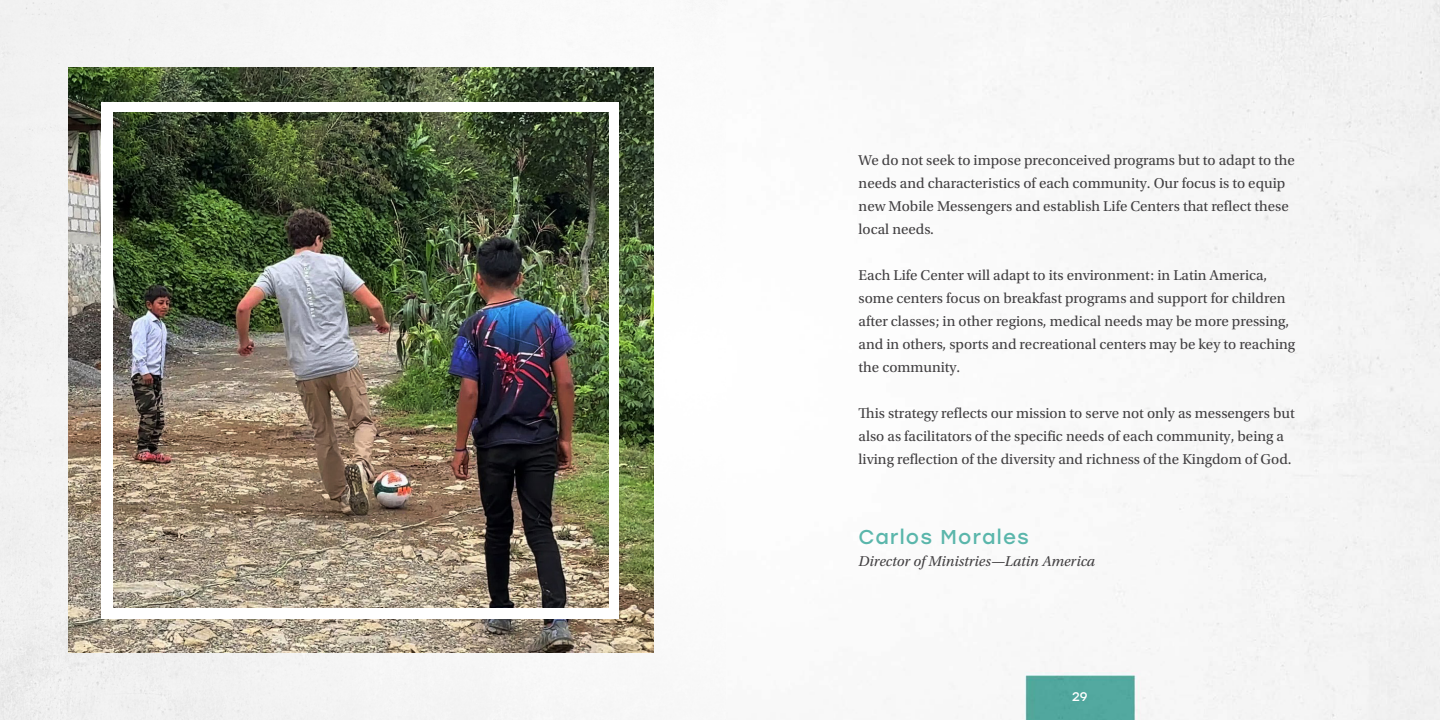
<style>
.page{position:relative;width:1440px;height:720px;background:#fff}
.page>*{position:absolute;margin:0;border:0;box-sizing:border-box;transform-origin:0 0}
.Signature_-_Name{font:20px "Stolzl";letter-spacing:.06em;color:#5ab6ab}
.t1{font:15px/23px "Utopia Std";color:#413f41}
.Signature_-_Title{font:italic 15px "Utopia Std";color:#413f41}
.t2{font:12.5px "Stolzl";color:#fff}
</style>
<div class="page">
<img style="left:848px;top:0;width:592px;height:720px">
<img style="left:0;top:0;width:725px;height:720px">
<img style="left:68px;top:68px;width:585px;height:584px">
<div style="left:101px;top:102px;width:518px;height:516px;background:#fff"></div>
<img style="left:113px;top:112px;width:495px;height:496px">
<p class="t1" style="left:859px;top:149px;width:438px">We do not seek to impose preconceived programs but to adapt to the needs and characteristics of each community. Our focus is to equip new Mobile Messengers and establish Life Centers that reflect these local needs.</p>
<p class="t1" style="left:859px;top:264px;width:438px">Each Life Center will adapt to its environment: in Latin America, some centers focus on breakfast programs and support for children after classes; in other regions, medical needs may be more pressing, and in others, sports and recreational centers may be key to reaching the community.</p>
<p class="t1" style="left:859px;top:402px;width:438px">This strategy reflects our mission to serve not only as messengers but also as facilitators of the specific needs of each community, being a living reflection of the diversity and richness of the Kingdom of God.</p>
<p class="Signature_-_Name" style="left:859px;top:523px;width:172px">Carlos Morales</p>
<p class="Signature_-_Title" style="left:859px;top:553px;width:238px">Director of Ministries—Latin America</p>
<p class="t2" style="left:1072px;top:688px;width:17px">29</p>
</div>
